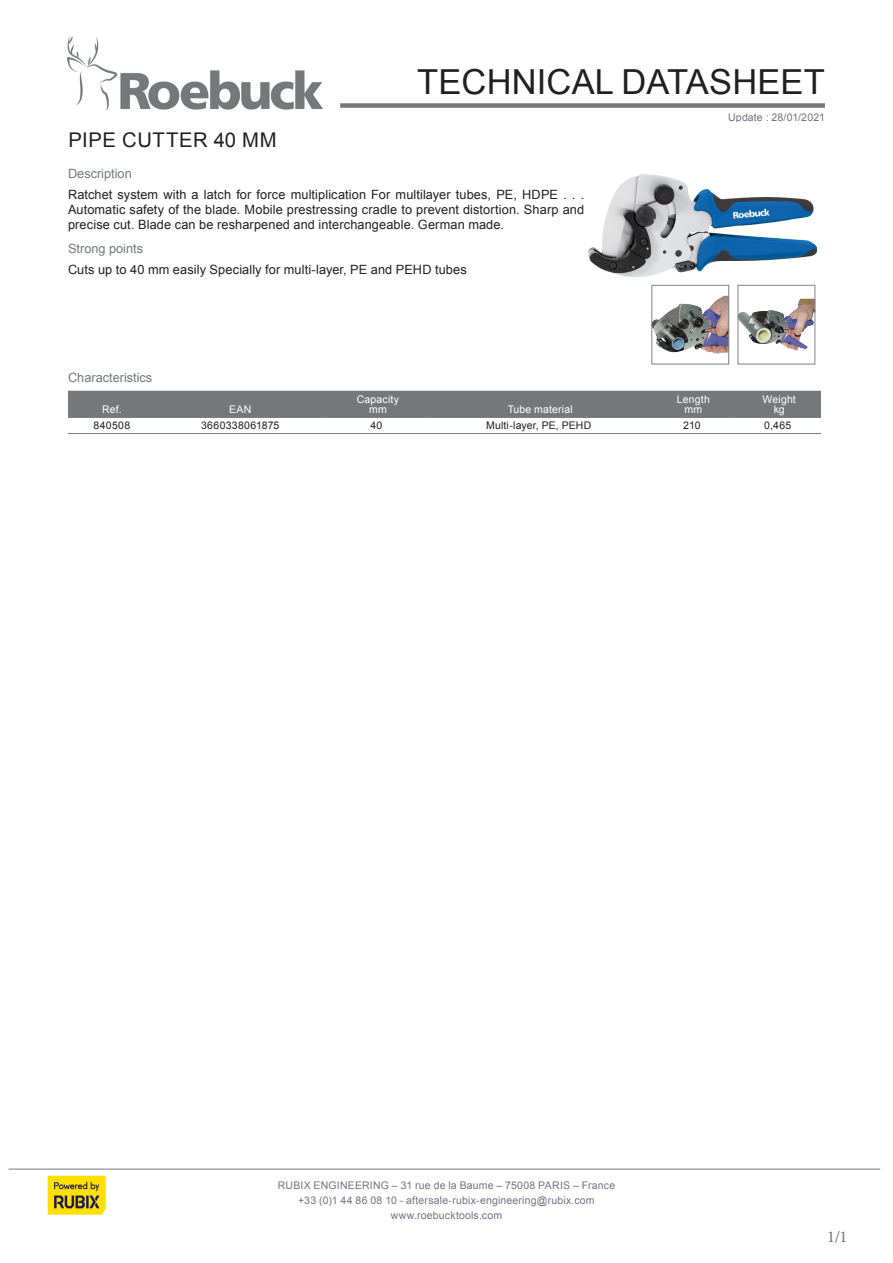
<style>
.page{position:relative;width:893px;height:1263px;background:#fff}
.page>*{position:absolute;margin:0;border:0;box-sizing:border-box;transform-origin:0 0}
.t1{font:34.5px "Arial";letter-spacing:.005em;color:#231f20}
.STANDARD_RANGE_LABEL{font:20.25px "Arial";letter-spacing:.025em;color:#231f20}
.PAGE_NUMBER{font:16.5px "Minion Pro";color:#757085}
.STANDARD_RANGE_DESCR{font:12.75px/15px "Arial";letter-spacing:.01em;color:#231f20;text-align:justify}
.STANDARD_SUBTITLE{font:12.75px "Arial";color:#757879}
.DATE_LABEL{font:10.5px "Arial";letter-spacing:.015em;color:#757085}
._08-TAB_HEADER{font:10.5px "Arial";letter-spacing:.015em;color:#fff}
._08-TAB_BODY{font:10.5px "Arial";letter-spacing:.015em;color:#231f20}
._08-TAB_REF_BODY{font:10.5px "Arial";letter-spacing:.03em;color:#231f20}
._08-TAB_REF_HEADER{font:10.5px "Arial";letter-spacing:.02em;color:#fff}
</style>
<div class="page">
<img style="left:47px;top:1175px;width:59px;height:40px">
<hr style="left:9px;top:1169px;width:871px;height:1px;background:#757879">
<img style="left:68px;top:36px;width:255px;height:74px">
<div style="left:340px;top:103px;width:485px;height:5px;background:#757879"></div>
<img style="left:589px;top:175px;width:227px;height:101px">
<div style="left:68px;top:391px;width:753px;height:26px;background:#757879"></div>
<hr style="left:68px;top:417px;width:88px;height:1px;background:#757879">
<hr style="left:156px;top:417px;width:169px;height:1px;background:#757879">
<hr style="left:325px;top:417px;width:103px;height:1px;background:#757879">
<hr style="left:428px;top:417px;width:221px;height:1px;background:#757879">
<hr style="left:649px;top:417px;width:86px;height:1px;background:#757879">
<hr style="left:735px;top:417px;width:86px;height:1px;background:#757879">
<hr style="left:68px;top:433px;width:88px;height:1px;background:#757879">
<hr style="left:156px;top:433px;width:169px;height:1px;background:#757879">
<hr style="left:325px;top:433px;width:103px;height:1px;background:#757879">
<hr style="left:428px;top:433px;width:221px;height:1px;background:#757879">
<hr style="left:649px;top:433px;width:86px;height:1px;background:#757879">
<hr style="left:735px;top:433px;width:86px;height:1px;background:#757879">
<img style="left:653px;top:296px;width:74px;height:58px">
<div style="left:651px;top:285px;width:78px;height:79px;border:1px solid #808285"></div>
<img style="left:740px;top:299px;width:73px;height:52px">
<div style="left:738px;top:285px;width:77px;height:79px;border:1px solid #808285"></div>
<p class="t1" style="left:417px;top:58px;width:409px">TECHNICAL DATASHEET</p>
<p class="STANDARD_RANGE_LABEL" style="left:68px;top:126px;width:210px">PIPE CUTTER 40 MM</p>
<p class="STANDARD_SUBTITLE" style="left:68px;top:165px;width:65px">Description</p>
<p class="STANDARD_RANGE_DESCR" style="left:68px;top:187px;width:518px">Ratchet system with a latch for force multiplication For multilayer tubes, PE, HDPE . . .<br>Automatic safety of the blade. Mobile prestressing cradle to prevent distortion. Sharp and precise cut. Blade can be resharpened and interchangeable. German made.</p>
<p class="STANDARD_RANGE_DESCR" style="left:68px;top:262px;width:400px">Cuts up to 40 mm easily Specially for multi-layer, PE and PEHD tubes</p>
<p class="STANDARD_SUBTITLE" style="left:68px;top:240px;width:77px">Strong points</p>
<p class="STANDARD_SUBTITLE" style="left:68px;top:369px;width:86px">Characteristics</p>
<p class="_08-TAB_REF_HEADER" style="left:102px;top:402px;width:21px">Ref.</p>
<p class="_08-TAB_REF_HEADER" style="left:229px;top:402px;width:24px">EAN</p>
<p class="_08-TAB_HEADER" style="left:357px;top:392px;width:44px">Capacity</p>
<p class="_08-TAB_HEADER" style="left:369px;top:402px;width:19px">mm</p>
<p class="_08-TAB_HEADER" style="left:508px;top:402px;width:67px">Tube material</p>
<p class="DATE_LABEL" style="left:728px;top:110px;width:98px">Update : 28/01/2021</p>
<p class="_08-TAB_HEADER" style="left:677px;top:392px;width:34px">Length</p>
<p class="_08-TAB_HEADER" style="left:685px;top:402px;width:19px">mm</p>
<p class="_08-TAB_HEADER" style="left:763px;top:392px;width:35px">Weight</p>
<p class="_08-TAB_HEADER" style="left:774px;top:402px;width:13px">kg</p>
<p class="_08-TAB_REF_BODY" style="left:94px;top:418px;width:38px">840508</p>
<p class="_08-TAB_REF_BODY" style="left:201px;top:418px;width:80px">3660338061875</p>
<p class="_08-TAB_BODY" style="left:370px;top:418px;width:13px">40</p>
<p class="_08-TAB_BODY" style="left:486px;top:418px;width:107px">Multi-layer, PE, PEHD</p>
<p class="_08-TAB_BODY" style="left:683px;top:418px;width:19px">210</p>
<p class="_08-TAB_BODY" style="left:764px;top:418px;width:29px">0,465</p>
<p class="DATE_LABEL" style="left:278px;top:1178px;width:339px">RUBIX ENGINEERING – 31 rue de la Baume – 75008 PARIS – France</p>
<p class="DATE_LABEL" style="left:298px;top:1193px;width:298px">+33 (0)1 44 86 08 10 - aftersale-rubix-engineering@rubix.com</p>
<p class="DATE_LABEL" style="left:391px;top:1208px;width:113px">www.roebucktools.com</p>
<p class="PAGE_NUMBER" style="left:827px;top:1226px;width:22px">1/1</p>
</div>
